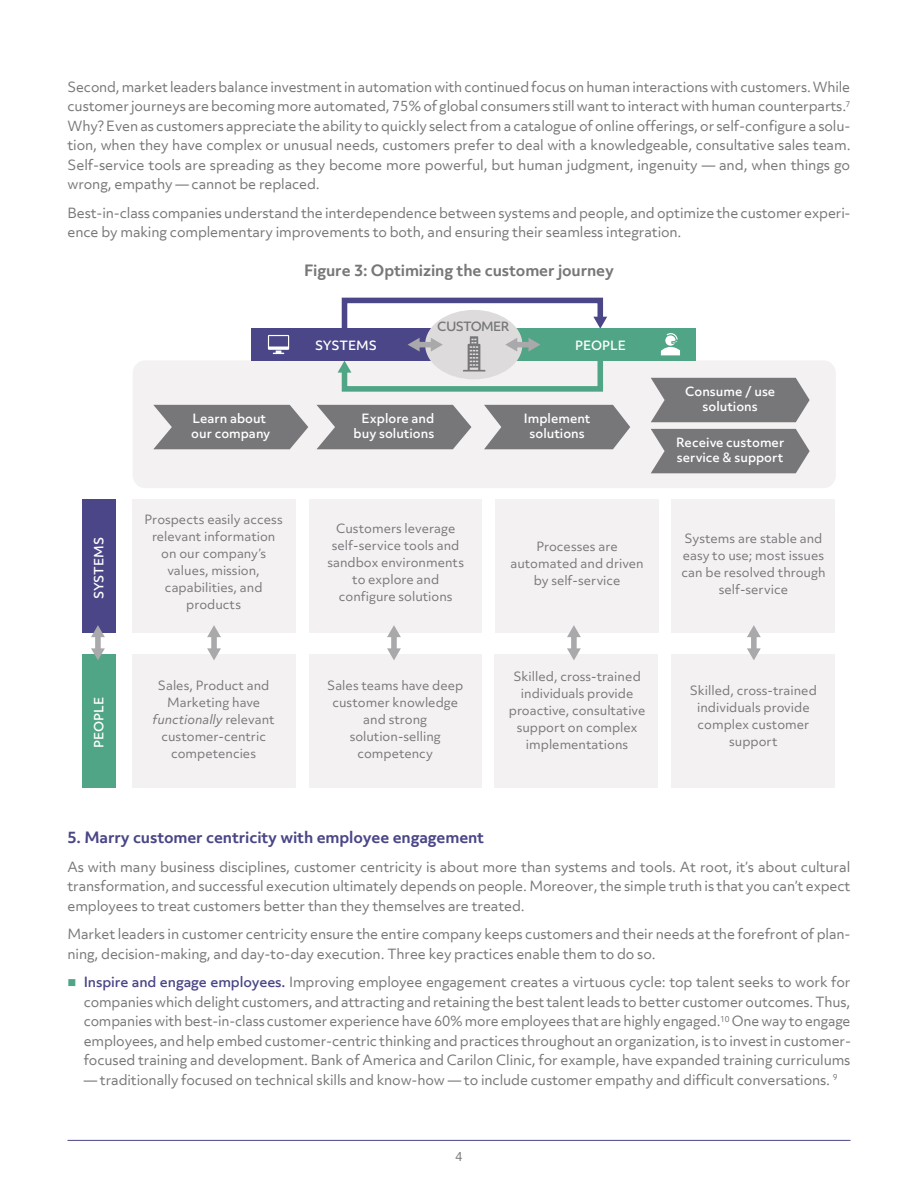
<style>
.page{position:relative;width:918px;height:1188px;background:#fff}
.page>*{position:absolute;margin:0;border:0;box-sizing:border-box;transform-origin:0 0}
.Heading_1__0p6{font:700 15px "Objektiv Mk 3";letter-spacing:-.01em;color:#4a4687}
.Figure_Heading__0p0{font:700 15px "Objektiv Mk 3";letter-spacing:-.01em;color:#77777a}
.Body_Text__0p6{font:13.5px/19.5px "Objektiv Mk 3";letter-spacing:-.01em;color:#77777a;text-align:justify}
.Body_Text__1P{font:13.5px/19.5px "Objektiv Mk 3";letter-spacing:-.01em;color:#77777a}
.t1{font:12.3px/17px "Objektiv Mk 3";color:#77777a;text-align:center}
.t2{font:500 12.3px/15.5px "Objektiv Mk 3";color:#fff}
.t3{font:500 12.3px "Objektiv Mk 3";letter-spacing:-.05em;color:#77777a}
.t4{font:12px "Objektiv Mk 3";color:#77777a}
.s1{font-style:italic}
.s2{font-weight:500;color:#4a4687}
</style>
<div class="page">
<hr style="left:68px;top:1140px;width:782px;height:1px;background:#4a4687">
<div style="left:133px;top:360px;width:703px;height:128px;background:#f4f1f2"></div>
<div style="left:82px;top:499px;width:33px;height:133px;background:#4a4687"></div>
<div style="left:82px;top:655px;width:33px;height:133px;background:#4fa586"></div>
<div style="left:132px;top:499px;width:164px;height:133px;background:#f4f1f2"></div>
<div style="left:309px;top:499px;width:173px;height:133px;background:#f4f1f2"></div>
<div style="left:495px;top:499px;width:164px;height:134px;background:#f4f1f2"></div>
<div style="left:671px;top:499px;width:164px;height:133px;background:#f4f1f2"></div>
<div style="left:132px;top:654px;width:164px;height:134px;background:#f4f1f2"></div>
<div style="left:309px;top:654px;width:173px;height:134px;background:#f4f1f2"></div>
<div style="left:494px;top:654px;width:164px;height:134px;background:#f4f1f2"></div>
<div style="left:671px;top:654px;width:164px;height:134px;background:#f4f1f2"></div>
<svg style="left:153px;top:405px;width:155px;height:44px;background:#858588"></svg>
<svg style="left:317px;top:405px;width:154px;height:44px;background:#858487"></svg>
<svg style="left:484px;top:405px;width:146px;height:44px;background:#858588"></svg>
<svg style="left:651px;top:378px;width:159px;height:44px;background:#818184"></svg>
<svg style="left:651px;top:429px;width:159px;height:44px;background:#818184"></svg>
<div style="left:252px;top:329px;width:185px;height:32px;background:#4a4687"></div>
<svg style="left:268px;top:335px;width:21px;height:19px"></svg>
<div style="left:511px;top:329px;width:185px;height:32px;background:#4fa586"></div>
<svg style="left:661px;top:333px;width:19px;height:22px"></svg>
<div style="left:751px;top:635px;width:6px;height:15px;background:#a9a8aa"></div>
<svg style="left:747px;top:648px;width:14px;height:12px"></svg>
<svg style="left:747px;top:625px;width:14px;height:12px"></svg>
<div style="left:571px;top:635px;width:6px;height:15px;background:#a9a8aa"></div>
<svg style="left:567px;top:648px;width:14px;height:12px"></svg>
<svg style="left:567px;top:625px;width:14px;height:12px"></svg>
<div style="left:391px;top:635px;width:6px;height:15px;background:#a9a8aa"></div>
<svg style="left:387px;top:648px;width:14px;height:12px"></svg>
<svg style="left:387px;top:625px;width:14px;height:12px"></svg>
<svg style="left:338px;top:298px;width:269px;height:96px"></svg>
<div style="left:211px;top:635px;width:6px;height:15px;background:#a9a8aa"></div>
<svg style="left:207px;top:648px;width:14px;height:12px"></svg>
<svg style="left:207px;top:625px;width:14px;height:12px"></svg>
<div style="left:95px;top:635px;width:6px;height:15px;background:#a9a8aa"></div>
<svg style="left:91px;top:648px;width:14px;height:12px"></svg>
<svg style="left:91px;top:625px;width:14px;height:12px"></svg>
<p class="Body_Text__0p6" style="left:68px;top:77px;width:785px">Second, market leaders balance investment in automation with continued focus on human interactions with customers. While customer journeys are becoming more automated, 75% of global consumers still want to interact with human counterparts.<sup>7<br></sup>Why? Even as customers appreciate the ability to quickly select from a catalogue of online offerings, or self-configure a solu&shy;tion, when they have complex or unusual needs, customers prefer to deal with a knowledgeable, consultative sales team.<br>Self-service tools are spreading as they become more powerful, but human judgment, ingenuity — and, when things go wrong, empathy — cannot be replaced.</p>
<p class="Body_Text__1P" style="left:68px;top:203px;width:785px">Best-in-class companies understand the interdependence between systems and people, and optimize the customer experi&shy;ence by making complementary improvements to both, and ensuring their seamless integration.</p>
<p class="Figure_Heading__0p0" style="left:304px;top:260px;width:311px">Figure 3: Optimizing the customer journey</p>
<p class="t3" style="left:437px;top:318px;width:74px">CUSTOMER</p>
<p class="t2" style="left:91px;top:599px;width:64px;rotate:-90deg">SYSTEMS</p>
<p class="t2" style="left:91px;top:748px;width:52px;rotate:-90deg">PEOPLE</p>
<p class="t2" style="left:315px;top:337px;width:64px">SYSTEMS</p>
<p class="t2" style="left:575px;top:337px;width:52px">PEOPLE</p>
<p class="t2" style="left:191px;top:410px;width:81px">Learn about our company</p>
<p class="t2" style="left:354px;top:410px;width:82px;text-align:right">Explore and buy solutions</p>
<p class="t2" style="left:524px;top:410px;width:68px;text-align:center">Implement solutions</p>
<p class="t2" style="left:685px;top:383px;width:92px;text-align:center">Consume / use solutions</p>
<p class="t2" style="left:676px;top:434px;width:110px">Receive customer service &amp; support</p>
<p class="t1" style="left:145px;top:511px;width:140px">Prospects easily access relevant information on our company’s values, mission, capabilities, and products</p>
<p class="t1" style="left:327px;top:520px;width:138px">Customers leverage self-service tools and sandbox environments to explore and configure solutions</p>
<p class="t1" style="left:681px;top:530px;width:146px">Systems are stable and easy to use; most issues can be resolved through self-service</p>
<p class="t1" style="left:510px;top:538px;width:135px">Processes are automated and driven by self-service</p>
<p class="t1" style="left:153px;top:677px;width:124px">Sales, Product and<br>Marketing have <span class="s1">functionally</span> relevant customer-centric competencies</p>
<p class="t1" style="left:509px;top:668px;width:138px">Skilled, cross-trained individuals provide proactive, consultative support on complex implementations</p>
<p class="t1" style="left:327px;top:677px;width:138px">Sales teams have deep customer knowledge and strong solution-selling competency</p>
<p class="t1" style="left:690px;top:682px;width:129px">Skilled, cross-trained individuals provide complex customer support</p>
<p class="Heading_1__0p6" style="left:68px;top:827px;width:418px">5. Marry customer centricity with employee engagement</p>
<p class="Body_Text__0p6" style="left:68px;top:857px;width:785px">As with many business disciplines, customer centricity is about more than systems and tools. At root, it’s about cultural transformation, and successful execution ultimately depends on people. Moreover, the simple truth is that you can’t expect employees to treat customers better than they themselves are treated.</p>
<p class="Body_Text__0p6" style="left:68px;top:924px;width:785px">Market leaders in customer centricity ensure the entire company keeps customers and their needs at the forefront of plan&shy;ning, decision-making, and day-to-day execution. Three key practices enable them to do so.</p>
<p class="Body_Text__0p6" style="left:84px;top:972px;width:769px"><span class="s2">Inspire and engage employees.</span> Improving employee engagement creates a virtuous cycle: top talent seeks to work for companies which delight customers, and attracting and retaining the best talent leads to better customer outcomes. Thus, companies with best-in-class customer experience have 60% more employees that are highly engaged.<sup>10</sup> One way to engage employees, and help embed customer-centric thinking and practices throughout an organization, is to invest in customer&shy;focused training and development. Bank of America and Carilon Clinic, for example, have expanded training curriculums</p>
<p class="Body_Text__0p6" style="left:84px;top:1070px;width:756px">— traditionally focused on technical skills and know-how — to include customer empathy and difficult conversations. <sup>9</sup></p>
<p class="t4" style="left:455px;top:1148px;width:9px">4</p>
</div>
